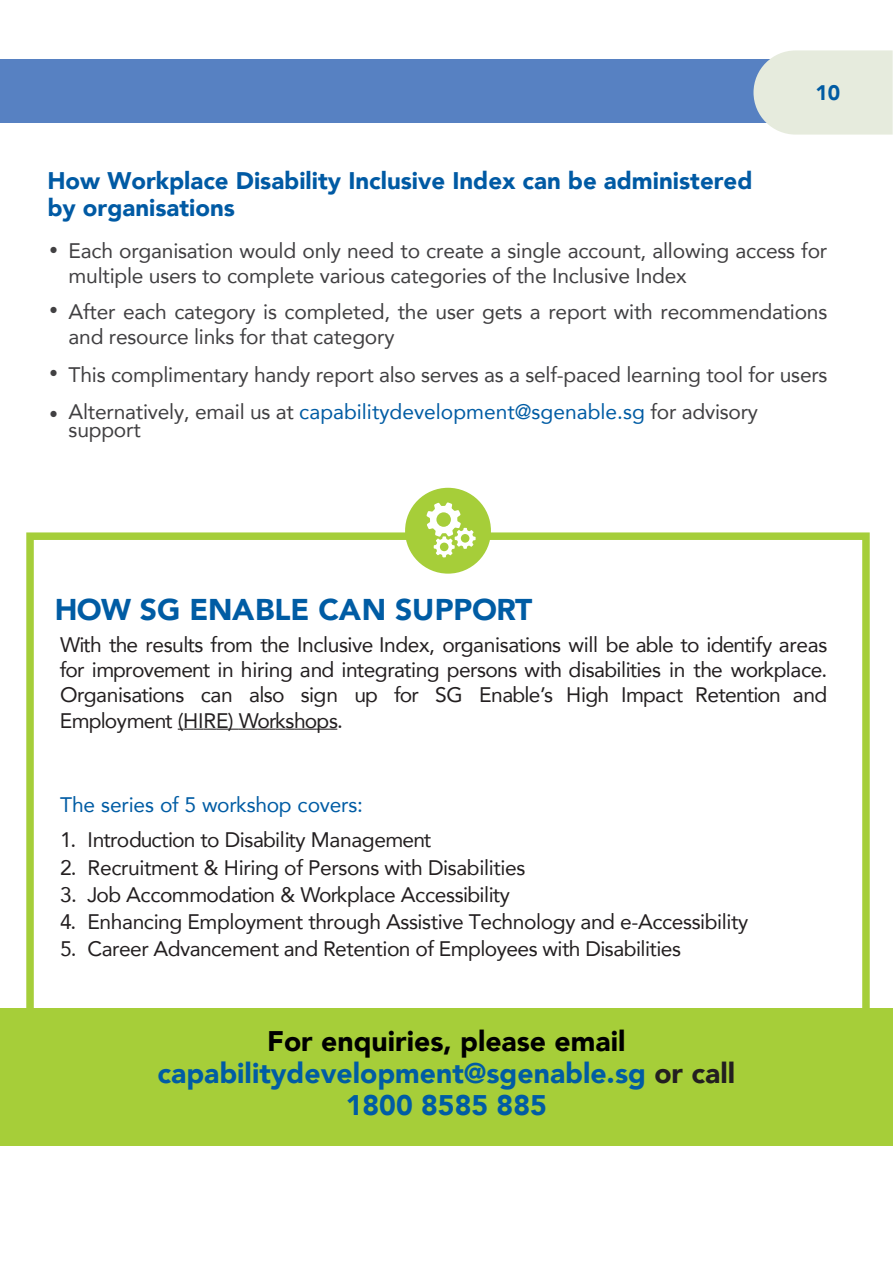
<style>
.page{position:relative;width:893px;height:1263px;background:#fff}
.page>*{position:absolute;margin:0;border:0;box-sizing:border-box;transform-origin:0 0}
.t1{font:900 30px "Avenir";letter-spacing:-.005em;color:#005ca4}
.t2{font:900 28.35px/31.8px "Avenir";color:#005ca4;text-align:center}
.t3{font:900 24px/27px "Avenir";color:#005aa4}
.t4{font:21px/25.2px "Avenir";letter-spacing:-.02em;color:#231f20;text-align:justify}
.t5{font:21px/18px "Avenir";letter-spacing:-.01em;color:#414042}
.t6{font:21px "Avenir";letter-spacing:-.015em;color:#005ca4}
.t7{font:900 21px "Avenir";color:#005ba3}
.t8{font:21px "Clarendon BT";color:#414042}
.s1{font-family:"Clarendon BT"}
.s2{color:#005ca4}
.s3{color:#000}
.s4{color:#231f20}
</style>
<div class="page">
<div style="left:26px;top:532px;width:844px;height:543px;border:8px solid #a5ce3a"></div>
<div style="left:405px;top:488px;width:86px;height:86px;background:#a6ce39;border-radius:50%"></div>
<svg style="left:426px;top:502px;width:50px;height:55px"></svg>
<div style="left:0;top:60px;width:782px;height:63px;background:#5781c2"></div>
<svg style="left:753px;top:50px;width:140px;height:85px;background:#e2e8dd"></svg>
<svg style="left:178px;top:729px;width:159px;height:1px"></svg>
<div style="left:0;top:1008px;width:892px;height:138px;background:#a6ce39"></div>
<p class="t7" style="left:815px;top:74px;width:26px">10</p>
<p class="t3" style="left:47px;top:167px;width:706px">How Workplace Disability Inclusive Index can be administered by organisations</p>
<p class="t5" style="left:47px;top:241px;width:781px"><span class="s1">•</span> Each organisation would only need to create a single account, allowing access for</p>
<p class="t5" style="left:69px;top:266px;width:619px">multiple users to complete various categories of the Inclusive Index</p>
<p class="t5" style="left:47px;top:302px;width:781px"><span class="s1">•</span> After each category is completed, the user gets a report with recommendations</p>
<p class="t5" style="left:69px;top:327px;width:327px">and resource links for that category</p>
<p class="t5" style="left:47px;top:365px;width:782px"><span class="s1">•</span> This complimentary handy report also serves as a self-paced learning tool for users</p>
<p class="t8" style="left:47px;top:402px;width:14px">•</p>
<p class="t5" style="left:69px;top:402px;width:691px">Alternatively, email us at <span class="s2">capabilitydevelopment@sgenable.sg</span> for advisory support</p>
<h1 class="t1" style="left:55px;top:584px;width:479px">HOW SG ENABLE CAN SUPPORT</h1>
<p class="t4" style="left:60px;top:631px;width:769px">With the results from the Inclusive Index, organisations will be able to identify areas for improvement in hiring and integrating persons with disabilities in the workplace.<br>Organisations can also sign up for SG Enable’s High Impact Retention and Employment (HIRE) Workshops.</p>
<p class="t6" style="left:60px;top:788px;width:304px">The series of 5 workshop covers:</p>
<p class="t4" style="left:60px;top:826px;width:373px">1. Introduction to Disability Management</p>
<p class="t4" style="left:60px;top:854px;width:467px">2. Recruitment &amp; Hiring of Persons with Disabilities</p>
<p class="t4" style="left:60px;top:881px;width:451px">3. Job Accommodation &amp; Workplace Accessibility</p>
<p class="t4" style="left:60px;top:908px;width:690px">4. Enhancing Employment through Assistive Technology and e-Accessibility</p>
<p class="t4" style="left:60px;top:935px;width:622px">5. Career Advancement and Retention of Employees with Disabilities</p>
<h2 class="t2" style="left:158px;top:1024px;width:579px"><span class="s3">For enquiries, please email </span>capabilitydevelopment@sgenable.sg <span class="s4">or call<br></span>1800 8585 885</h2>
</div>
